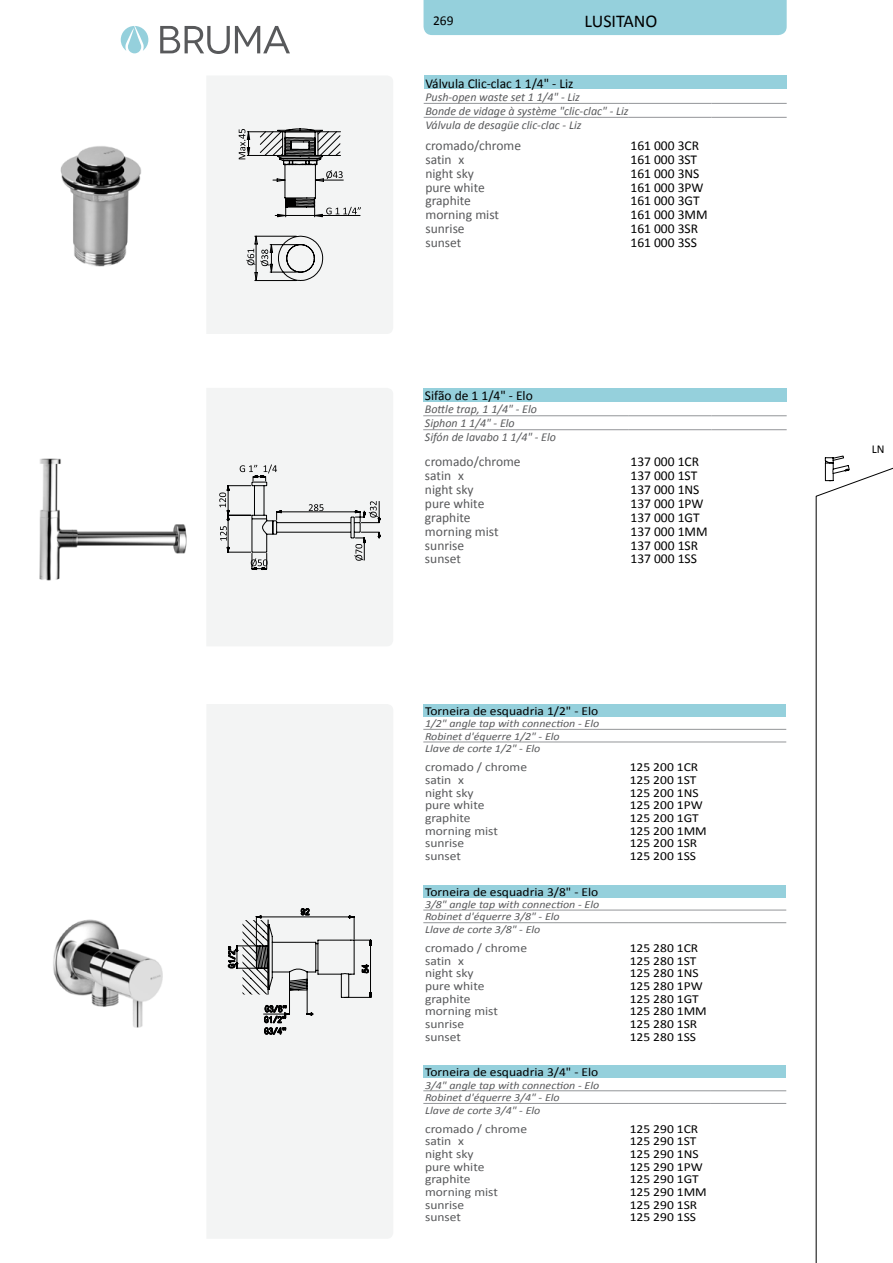
<style>
.page{position:relative;width:893px;height:1263px;background:#fff}
.page>*{position:absolute;margin:0;border:0;box-sizing:border-box;transform-origin:0 0}
.t1{font:18px "Calibri";color:#000}
.t2{font:13.5px "Calibri";color:#000}
.t3{font:13.5px "Calibri";color:#58595b}
.t4{font:13.35px "Calibri";color:#58595b}
.t5{font:13.2px "Calibri";color:#58595b}
.t6{font:12.3px "Calibri";color:#000;scale:1.1 1}
.t7{font:12.3px "Calibri";color:#58595b;scale:1.1 1}
.t8{font:italic 12px/14px "Calibri";color:#58595b}
.t9{font:12px "Calibri";color:#000}
.t10{font:italic 10.95px/12.6px "Calibri";color:#58595b;scale:1.1 1}
</style>
<div class="page">
<div style="left:424px;top:0;width:363px;height:35px;background:#95d0dc"></div>
<svg style="left:160px;top:26px;width:130px;height:28px"></svg>
<svg style="left:121px;top:26px;width:27px;height:27px"></svg>
<svg style="left:816px;top:565px;width:1px;height:698px"></svg>
<svg style="left:816px;top:455px;width:77px;height:110px"></svg>
<div style="left:207px;top:388px;width:186px;height:258px;background:#f3f4f4"></div>
<div style="left:207px;top:76px;width:186px;height:258px;background:#f3f4f4"></div>
<div style="left:423px;top:388px;width:364px;height:14px;background:#95d0dc"></div>
<hr style="left:423px;top:415px;width:206px;height:1px;background:#939598">
<hr style="left:629px;top:415px;width:82px;height:1px;background:#939598">
<hr style="left:711px;top:415px;width:76px;height:1px;background:#939598">
<hr style="left:423px;top:429px;width:206px;height:1px;background:#939598">
<hr style="left:629px;top:429px;width:82px;height:1px;background:#939598">
<hr style="left:711px;top:429px;width:76px;height:1px;background:#939598">
<img style="left:39px;top:458px;width:148px;height:123px">
<div style="left:207px;top:704px;width:186px;height:534px;background:#f3f4f4"></div>
<img style="left:53px;top:919px;width:110px;height:108px">
<div style="left:423px;top:704px;width:363px;height:13px;background:#95d0dc"></div>
<hr style="left:423px;top:729px;width:205px;height:1px;background:#939598">
<hr style="left:628px;top:729px;width:83px;height:1px;background:#939598">
<hr style="left:711px;top:729px;width:75px;height:1px;background:#939598">
<hr style="left:423px;top:742px;width:205px;height:1px;background:#939598">
<hr style="left:628px;top:742px;width:83px;height:1px;background:#939598">
<hr style="left:711px;top:742px;width:75px;height:1px;background:#939598">
<div style="left:423px;top:885px;width:363px;height:12px;background:#95d0dc"></div>
<hr style="left:423px;top:910px;width:205px;height:1px;background:#939598">
<hr style="left:628px;top:910px;width:83px;height:1px;background:#939598">
<hr style="left:711px;top:910px;width:75px;height:1px;background:#939598">
<hr style="left:423px;top:922px;width:205px;height:1px;background:#939598">
<hr style="left:628px;top:922px;width:83px;height:1px;background:#939598">
<hr style="left:711px;top:922px;width:75px;height:1px;background:#939598">
<div style="left:423px;top:1065px;width:363px;height:13px;background:#95d0dc"></div>
<hr style="left:423px;top:1090px;width:205px;height:1px;background:#939598">
<hr style="left:628px;top:1090px;width:83px;height:1px;background:#939598">
<hr style="left:711px;top:1090px;width:75px;height:1px;background:#939598">
<hr style="left:423px;top:1103px;width:205px;height:1px;background:#939598">
<hr style="left:628px;top:1103px;width:83px;height:1px;background:#939598">
<hr style="left:711px;top:1103px;width:75px;height:1px;background:#939598">
<svg style="left:228px;top:908px;width:144px;height:127px"></svg>
<hr style="left:268px;top:920px;width:1px;height:74px;background:#000">
<img style="left:60px;top:146px;width:81px;height:121px">
<div style="left:424px;top:75px;width:363px;height:14px;background:#95d0dc"></div>
<hr style="left:424px;top:103px;width:205px;height:1px;background:#939598">
<hr style="left:629px;top:103px;width:82px;height:1px;background:#939598">
<hr style="left:711px;top:103px;width:76px;height:1px;background:#939598">
<hr style="left:424px;top:117px;width:205px;height:1px;background:#939598">
<hr style="left:629px;top:117px;width:82px;height:1px;background:#939598">
<hr style="left:711px;top:117px;width:76px;height:1px;background:#939598">
<svg style="left:239px;top:128px;width:122px;height:89px"></svg>
<svg style="left:246px;top:236px;width:77px;height:45px"></svg>
<svg style="left:219px;top:464px;width:161px;height:106px"></svg>
<p class="t2" style="left:433px;top:12px;width:22px">269</p>
<h1 class="t1" style="left:585px;top:9px;width:74px">LUSITANO</h1>
<p class="t2" style="left:425px;top:74px;width:150px">Válvula Clic-clac 1 1/4" - Liz</p>
<p class="t8" style="left:425px;top:89px;width:205px">Push-open waste set 1 1/4" - Liz<br>Bonde de vidage à système "clic-clac" - Liz<br>Válvula de desagüe clic-clac - Liz</p>
<p class="t3" style="left:425px;top:137px;width:97px">cromado/chrome</p>
<p class="t2" style="left:630px;top:137px;width:70px">161 000 3CR</p>
<p class="t3" style="left:425px;top:151px;width:40px">satin x</p>
<p class="t2" style="left:630px;top:151px;width:68px">161 000 3ST</p>
<p class="t3" style="left:425px;top:165px;width:50px">night sky</p>
<p class="t2" style="left:630px;top:165px;width:70px">161 000 3NS</p>
<p class="t3" style="left:425px;top:179px;width:61px">pure white</p>
<p class="t2" style="left:630px;top:179px;width:75px">161 000 3PW</p>
<p class="t3" style="left:425px;top:192px;width:47px">graphite</p>
<p class="t2" style="left:630px;top:192px;width:71px">161 000 3GT</p>
<p class="t4" style="left:425px;top:206px;width:75px">morning mist</p>
<p class="t2" style="left:630px;top:206px;width:79px">161 000 3MM</p>
<p class="t3" style="left:425px;top:220px;width:41px">sunrise</p>
<p class="t2" style="left:630px;top:220px;width:69px">161 000 3SR</p>
<p class="t5" style="left:425px;top:234px;width:37px">sunset</p>
<p class="t2" style="left:630px;top:234px;width:68px">161 000 3SS</p>
<p class="t2" style="left:425px;top:387px;width:109px">Sifão de 1 1/4" - Elo</p>
<p class="t8" style="left:425px;top:402px;width:133px">Bottle trap, 1 1/4" - Elo<br>Siphon 1 1/4" - Elo<br>Sifón de lavabo 1 1/4" - Elo</p>
<p class="t3" style="left:425px;top:453px;width:97px">cromado/chrome</p>
<p class="t2" style="left:630px;top:453px;width:70px">137 000 1CR</p>
<p class="t3" style="left:425px;top:467px;width:40px">satin x</p>
<p class="t2" style="left:630px;top:467px;width:68px">137 000 1ST</p>
<p class="t3" style="left:425px;top:481px;width:50px">night sky</p>
<p class="t2" style="left:630px;top:481px;width:70px">137 000 1NS</p>
<p class="t3" style="left:425px;top:495px;width:61px">pure white</p>
<p class="t2" style="left:630px;top:495px;width:75px">137 000 1PW</p>
<p class="t3" style="left:425px;top:509px;width:47px">graphite</p>
<p class="t2" style="left:630px;top:509px;width:71px">137 000 1GT</p>
<p class="t4" style="left:425px;top:523px;width:75px">morning mist</p>
<p class="t2" style="left:630px;top:523px;width:79px">137 000 1MM</p>
<p class="t3" style="left:425px;top:536px;width:41px">sunrise</p>
<p class="t2" style="left:630px;top:536px;width:69px">137 000 1SR</p>
<p class="t5" style="left:425px;top:551px;width:37px">sunset</p>
<p class="t2" style="left:630px;top:550px;width:68px">137 000 1SS</p>
<p class="t6" style="left:425px;top:703px;width:159px">Torneira de esquadria 1/2" - Elo</p>
<p class="t10" style="left:425px;top:717px;width:160px">1/2" angle tap with connection - Elo<br>Robinet d'équerre 1/2" - Elo<br>Llave de corte 1/2" - Elo</p>
<p class="t7" style="left:425px;top:759px;width:94px">cromado / chrome</p>
<p class="t6" style="left:630px;top:759px;width:64px">125 200 1CR</p>
<p class="t7" style="left:425px;top:772px;width:37px">satin x</p>
<p class="t6" style="left:630px;top:772px;width:62px">125 200 1ST</p>
<p class="t7" style="left:425px;top:785px;width:46px">night sky</p>
<p class="t6" style="left:630px;top:785px;width:64px">125 200 1NS</p>
<p class="t7" style="left:425px;top:797px;width:56px">pure white</p>
<p class="t6" style="left:630px;top:797px;width:68px">125 200 1PW</p>
<p class="t7" style="left:425px;top:810px;width:43px">graphite</p>
<p class="t6" style="left:630px;top:810px;width:64px">125 200 1GT</p>
<p class="t7" style="left:425px;top:823px;width:68px">morning mist</p>
<p class="t6" style="left:630px;top:823px;width:72px">125 200 1MM</p>
<p class="t7" style="left:425px;top:835px;width:37px">sunrise</p>
<p class="t6" style="left:630px;top:835px;width:63px">125 200 1SR</p>
<p class="t7" style="left:425px;top:848px;width:34px">sunset</p>
<p class="t6" style="left:630px;top:848px;width:62px">125 200 1SS</p>
<p class="t6" style="left:425px;top:884px;width:159px">Torneira de esquadria 3/8" - Elo</p>
<p class="t10" style="left:425px;top:897px;width:160px">3/8" angle tap with connection - Elo<br>Robinet d'équerre 3/8" - Elo<br>Llave de corte 3/8" - Elo</p>
<p class="t7" style="left:425px;top:940px;width:94px">cromado / chrome</p>
<p class="t6" style="left:630px;top:940px;width:64px">125 280 1CR</p>
<p class="t7" style="left:425px;top:953px;width:37px">satin x</p>
<p class="t6" style="left:630px;top:953px;width:62px">125 280 1ST</p>
<p class="t7" style="left:425px;top:965px;width:46px">night sky</p>
<p class="t6" style="left:630px;top:965px;width:64px">125 280 1NS</p>
<p class="t7" style="left:425px;top:978px;width:56px">pure white</p>
<p class="t6" style="left:630px;top:978px;width:68px">125 280 1PW</p>
<p class="t7" style="left:425px;top:991px;width:43px">graphite</p>
<p class="t6" style="left:630px;top:991px;width:64px">125 280 1GT</p>
<p class="t7" style="left:425px;top:1003px;width:68px">morning mist</p>
<p class="t6" style="left:630px;top:1003px;width:72px">125 280 1MM</p>
<p class="t7" style="left:425px;top:1016px;width:37px">sunrise</p>
<p class="t6" style="left:630px;top:1016px;width:63px">125 280 1SR</p>
<p class="t7" style="left:425px;top:1029px;width:34px">sunset</p>
<p class="t6" style="left:630px;top:1029px;width:62px">125 280 1SS</p>
<p class="t6" style="left:425px;top:1064px;width:159px">Torneira de esquadria 3/4" - Elo</p>
<p class="t10" style="left:425px;top:1078px;width:160px">3/4" angle tap with connection - Elo<br>Robinet d'équerre 3/4" - Elo<br>Llave de corte 3/4" - Elo</p>
<p class="t7" style="left:425px;top:1121px;width:94px">cromado / chrome</p>
<p class="t6" style="left:630px;top:1121px;width:64px">125 290 1CR</p>
<p class="t7" style="left:425px;top:1133px;width:37px">satin x</p>
<p class="t6" style="left:630px;top:1133px;width:62px">125 290 1ST</p>
<p class="t7" style="left:425px;top:1146px;width:46px">night sky</p>
<p class="t6" style="left:630px;top:1146px;width:64px">125 290 1NS</p>
<p class="t7" style="left:425px;top:1159px;width:56px">pure white</p>
<p class="t6" style="left:630px;top:1159px;width:68px">125 290 1PW</p>
<p class="t7" style="left:425px;top:1171px;width:43px">graphite</p>
<p class="t6" style="left:630px;top:1171px;width:64px">125 290 1GT</p>
<p class="t7" style="left:425px;top:1184px;width:68px">morning mist</p>
<p class="t6" style="left:630px;top:1184px;width:72px">125 290 1MM</p>
<p class="t7" style="left:425px;top:1197px;width:37px">sunrise</p>
<p class="t6" style="left:630px;top:1197px;width:63px">125 290 1SR</p>
<p class="t7" style="left:425px;top:1209px;width:34px">sunset</p>
<p class="t6" style="left:630px;top:1209px;width:62px">125 290 1SS</p>
<p class="t9" style="left:872px;top:442px;width:14px">LN</p>
</div>
